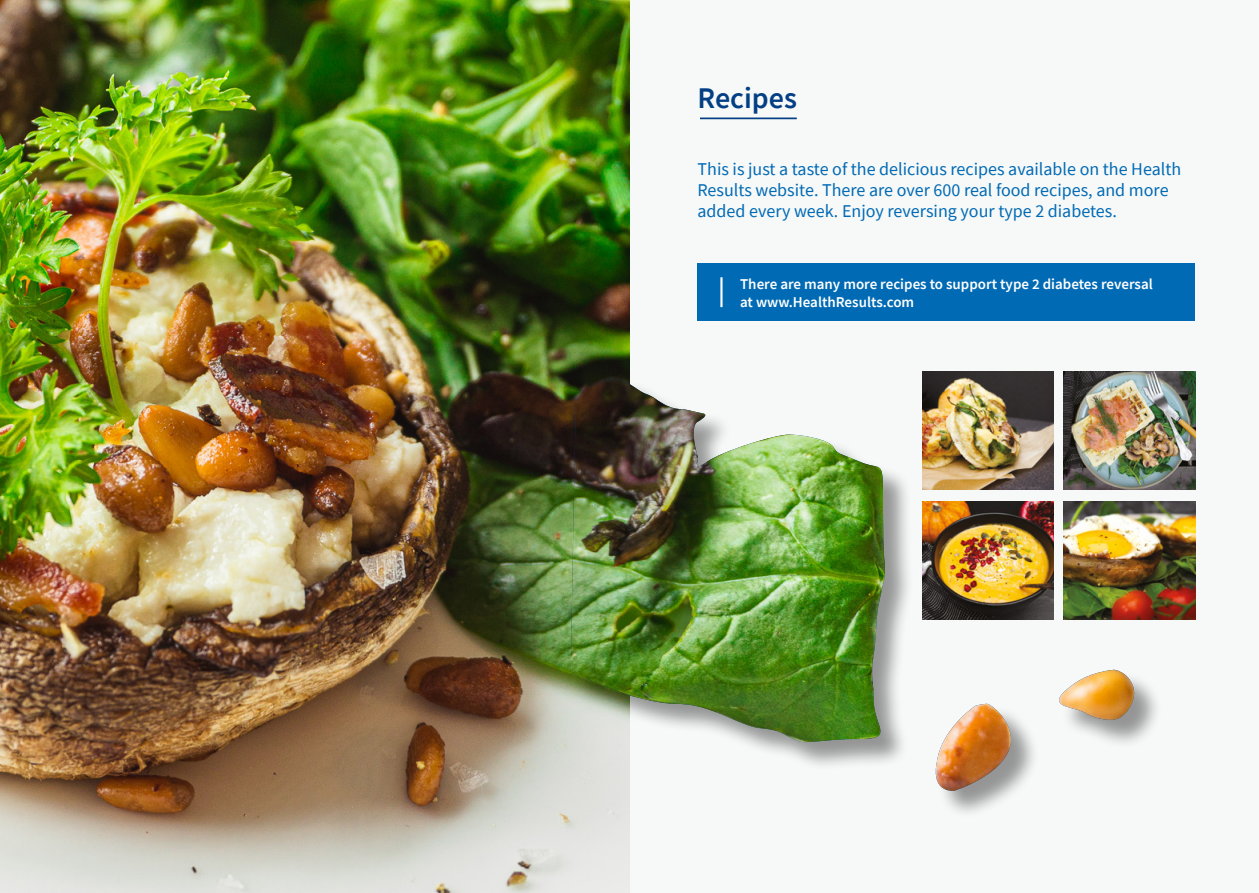
<style>
.page{position:relative;width:1259px;height:893px;background:#fff}
.page>*{position:absolute;margin:0;border:0;box-sizing:border-box;transform-origin:0 0}
.t1{font:600 30px "Source Sans Pro";color:#033f85}
.t2{font:18px/21px "Source Sans Pro";color:#006ab4}
.t3{font:600 15px/18px "Source Sans Pro";color:#fff}
</style>
<div class="page">
<div style="left:629px;top:0;width:630px;height:893px;background:#f7f8f8"></div>
<div style="left:697px;top:264px;width:498px;height:57px;background:#006ab4"></div>
<hr style="left:720px;top:277px;width:2px;height:30px;background:#fff">
<hr style="left:700px;top:118px;width:97px;height:1px;background:#033f85">
<img style="left:0;top:0;width:629px;height:893px">
<div style="left:572px;top:380px;width:342px;height:391px;background:#000;opacity:.4"></div>
<img style="left:571px;top:379px;width:315px;height:363px">
<div style="left:937px;top:705px;width:102px;height:115px;background:#000;opacity:.4"></div>
<svg style="left:1012px;top:705px;width:8px;height:86px"></svg>
<img style="left:935px;top:704px;width:77px;height:87px">
<div style="left:1061px;top:671px;width:102px;height:78px;background:#000;opacity:.4"></div>
<svg style="left:1135px;top:671px;width:3px;height:51px"></svg>
<img style="left:1059px;top:670px;width:76px;height:52px">
<img style="left:922px;top:371px;width:131px;height:118px">
<img style="left:1064px;top:371px;width:131px;height:118px">
<img style="left:1064px;top:502px;width:131px;height:118px">
<img style="left:922px;top:502px;width:131px;height:118px">
<h1 class="t1" style="left:697px;top:78px;width:101px">Recipes</h1>
<p class="t2" style="left:697px;top:158px;width:485px">This is just a taste of the delicious recipes available on the Health<br>Results website. There are over 600 real food recipes, and more added every week. Enjoy reversing your type 2 diabetes.</p>
<p class="t3" style="left:740px;top:275px;width:414px">There are many more recipes to support type 2 diabetes reversal at www.HealthResults.com</p>
</div>
